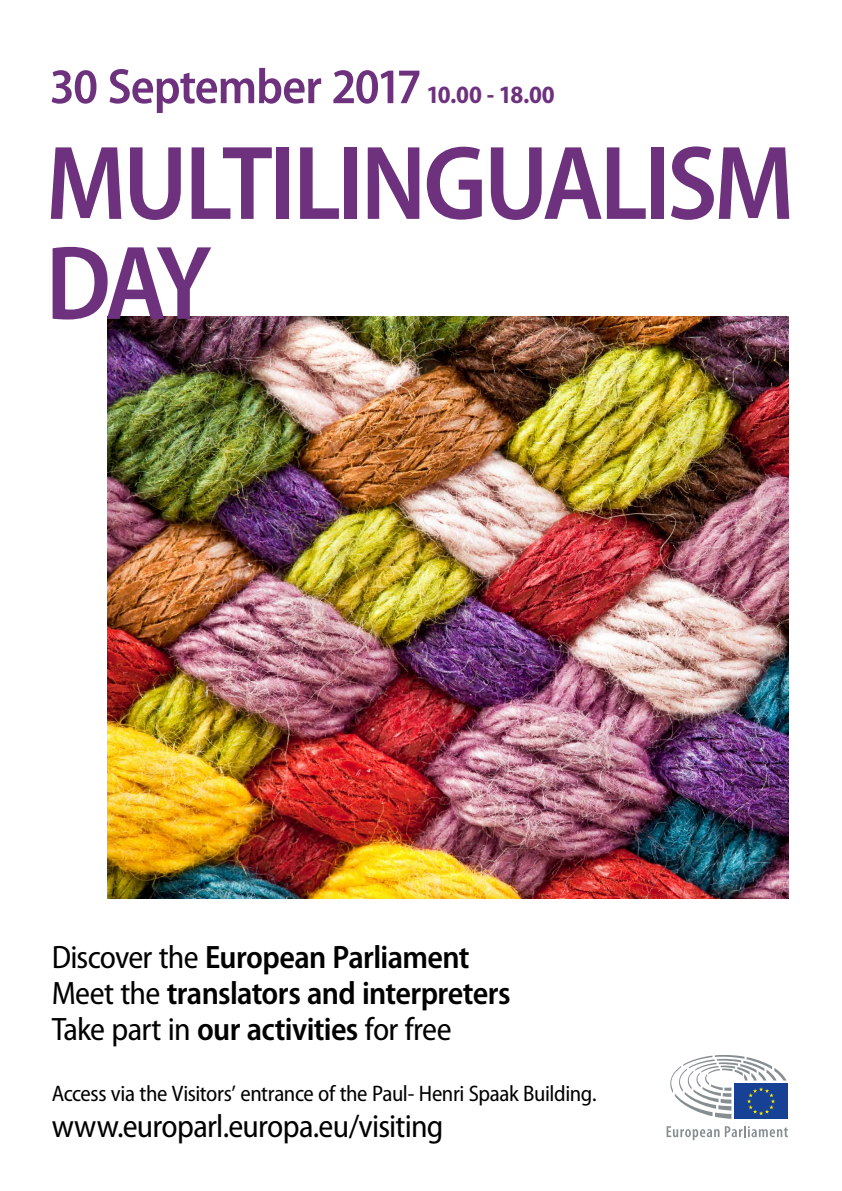
<style>
.page{position:relative;width:842px;height:1191px;background:#fff}
.page>*{position:absolute;margin:0;border:0;box-sizing:border-box;transform-origin:0 0}
.t1{font:600 semi-condensed 106px/100px "Myriad Pro";letter-spacing:-.035em;color:#6d317e}
.t2{font:600 semi-condensed 50px "Myriad Pro";letter-spacing:-.02em;color:#6d317e}
.t3{font:600 semi-condensed 32.5px/36px "Myriad Pro";letter-spacing:-.02em;color:#000}
.t4{font:semi-condensed 32.5px "Myriad Pro";letter-spacing:-.025em;color:#000}
.t5{font:semi-condensed 22.5px "Myriad Pro";letter-spacing:-.02em;color:#000}
.s1{font-weight:700;font-size:25px}
.s2{font-weight:400}
</style>
<div class="page">
<img style="left:108px;top:317px;width:680px;height:581px">
<svg style="left:667px;top:1126px;width:52px;height:14px"></svg>
<svg style="left:725px;top:1126px;width:63px;height:11px"></svg>
<div style="left:734px;top:1083px;width:54px;height:36px;background:#164194"></div>
<svg style="left:670px;top:1055px;width:117px;height:63px"></svg>
<h2 class="t2" style="left:50px;top:59px;width:507px">30 September 2017 <span class="s1">10.00 - 18.00</span></h2>
<h1 class="t1" style="left:45px;top:135px;width:750px">MULTILINGUALISM<br>DAY</h1>
<p class="t3" style="left:52px;top:939px;width:460px"><span class="s2">Discover the</span> European Parliament<br><span class="s2">Meet the</span> translators and interpreters<br><span class="s2">Take part in</span> our activities <span class="s2">for free</span></p>
<p class="t5" style="left:52px;top:1081px;width:546px">Access via the Visitors’ entrance of the Paul- Henri Spaak Building.</p>
<p class="t4" style="left:52px;top:1108px;width:393px">www.europarl.europa.eu/visiting</p>
</div>
